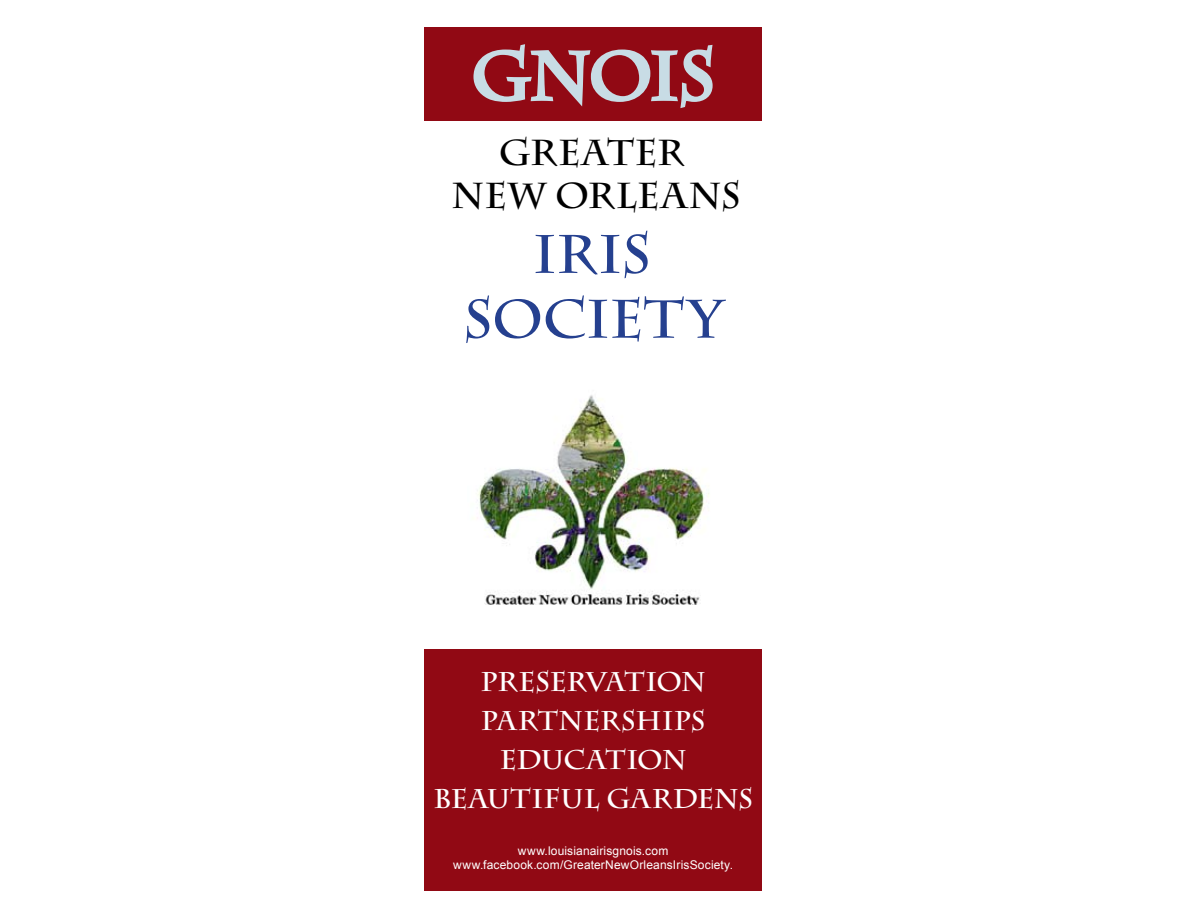
<style>
.page{position:relative;width:1188px;height:918px;background:#fff}
.page>*{position:absolute;margin:0;border:0;box-sizing:border-box;transform-origin:0 0}
.t1{font:700 67.5px "Charlemagne Std";letter-spacing:-.035em;color:#c8dce5}
.t2{font:700 54px/64.8px "Charlemagne Std";letter-spacing:-.005em;color:#25408f;text-align:center}
.t3{font:700 36px/43.2px "Charlemagne Std";letter-spacing:.015em;color:#000;text-align:center}
.t4{font:700 27px/39.2px "Charlemagne Std";letter-spacing:-.01em;color:#fff;text-align:center}
.t5{font:12px/14.4px "Arial";letter-spacing:.01em;color:#fff;text-align:center}
</style>
<div class="page">
<img style="left:477px;top:395px;width:232px;height:209px">
<div style="left:424px;top:650px;width:338px;height:241px;background:#910914"></div>
<div style="left:424px;top:27px;width:338px;height:94px;background:#910914"></div>
<svg style="left:473px;top:44px;width:240px;height:65px"></svg>
<h1 class="t1" style="left:471px;top:37px;width:245px">GNOIS</h1>
<h3 class="t3" style="left:452px;top:131px;width:290px">GREATER<br>NEW ORLEANS</h3>
<h2 class="t2" style="left:463px;top:223px;width:261px">IRIS<br>SOCIETY</h2>
<h3 class="t4" style="left:433px;top:662px;width:321px">PRESERVATION<br>PARTNERSHIPS<br>EDUCATION<br>BEAUTIFUL GARDENS</h3>
<p class="t5" style="left:453px;top:844px;width:281px">www.louisianairisgnois.com www.facebook.com/GreaterNewOrleansIrisSociety.</p>
</div>
